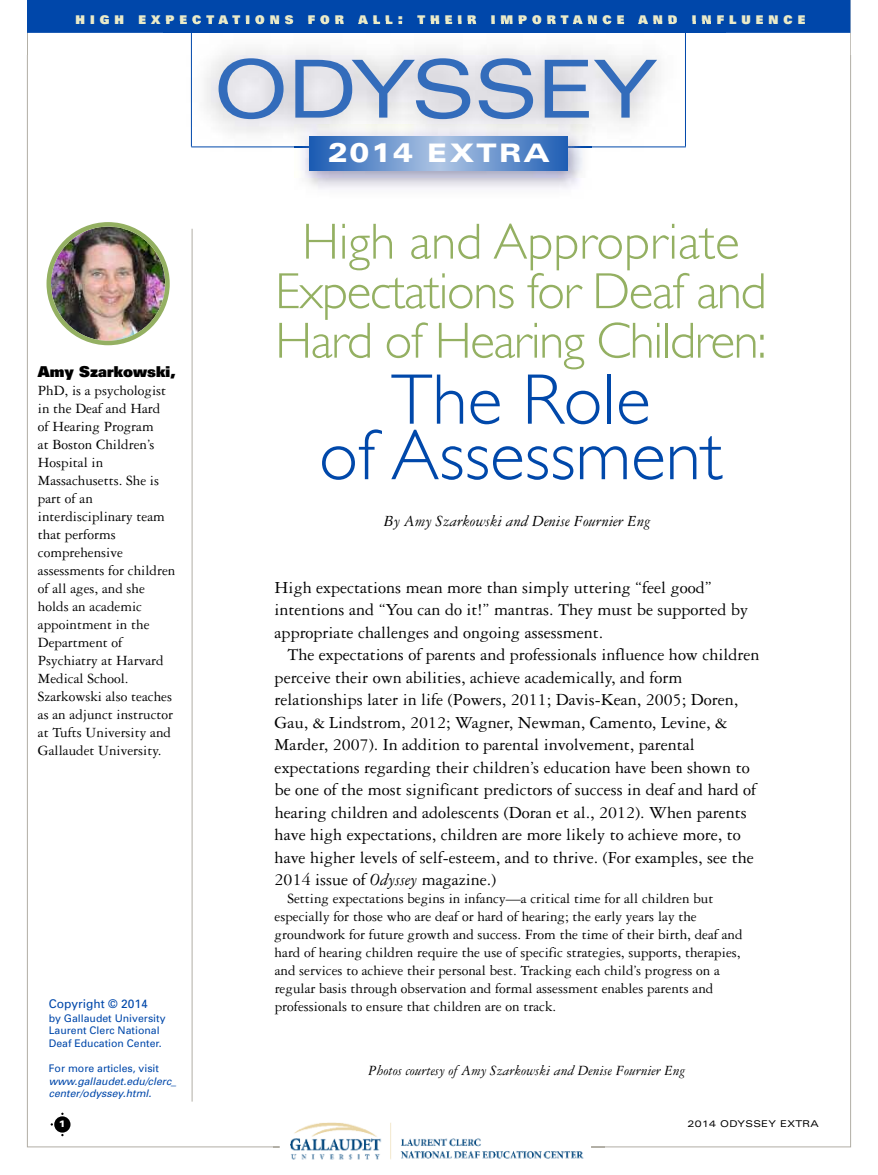
<style>
.page{position:relative;width:878px;height:1175px;background:#fff}
.page>*{position:absolute;margin:0;border:0;box-sizing:border-box;transform-origin:0 0}
.t1{font:expanded 79.95px "Univers";letter-spacing:-.03em;color:#336cbb}
.t2{font:300 72px/55.5px "Gill Sans";color:#0048aa;text-align:center}
.t3{font:300 51px/49.5px "Gill Sans";letter-spacing:-.025em;color:#94b062;text-align:center}
.t4{font:900 expanded 25.5px "Univers";letter-spacing:.075em;color:#fff}
.t5{font:18px/22.5px "Garamond Three";color:#000}
.t6{font:italic 16.5px "Garamond Three";color:#000}
.t7{font:15px/18px "Garamond Three";color:#000}
.t8{font:italic 15px "Garamond Three";color:#000}
.t9{font:900 15px "Univers";color:#000}
.t10{font:900 12px "Univers";letter-spacing:.42em;color:#eaeac8}
.t11{font:12px "Univers";color:#0048aa}
.t12{font:10.5px/12.6px "Univers";color:#0048aa}
.t13{font:italic 10.5px/12.6px "Univers";color:#0048aa}
.t14{font:expanded 9.3px "Univers";letter-spacing:.035em;color:#000}
.t15{font:900 expanded 9.3px "Univers";color:#fff}
.s1{font-size:15px}
.s2{font-size:26.85px}
.s3{font-style:italic}
</style>
<div class="page">
<img style="left:46px;top:222px;width:124px;height:123px">
<img style="left:850px;top:0;width:1px;height:55px">
<svg style="left:27px;top:33px;width:1px;height:22px"></svg>
<div style="left:27px;top:0;width:823px;height:33px;background:#0047aa"></div>
<hr style="left:192px;top:229px;width:1px;height:872px;background:#b1aea5">
<img style="left:163px;top:22px;width:562px;height:126px">
<img style="left:163px;top:22px;width:229px;height:2px">
<img style="left:417px;top:22px;width:305px;height:2px">
<svg style="left:591px;top:1146px;width:13px;height:1px"></svg>
<img style="left:290px;top:1122px;width:294px;height:38px">
<hr style="left:191px;top:146px;width:494px;height:1px;background:#0048aa">
<img style="left:295px;top:124px;width:297px;height:65px">
<img style="left:295px;top:146px;width:297px;height:1px">
<svg style="left:310px;top:136px;width:257px;height:35px;background:#6691cb"></svg>
<hr style="left:191px;top:33px;width:1px;height:114px;background:#0048aa">
<hr style="left:685px;top:33px;width:1px;height:114px;background:#0048aa">
<div style="left:54px;top:1116px;width:16px;height:16px;background:#000;border-radius:50%"></div>
<p class="t10" style="left:75px;top:12px;width:731px">HIGH EXPECTATIONS FOR ALL<span class="s1">:</span> THEIR IMPORTANCE AND INFLUENCE</p>
<h1 class="t1" style="left:212px;top:42px;width:447px">ODYSSEY</h1>
<h3 class="t4" style="left:327px;top:138px;width:224px"><span class="s2">2014</span> EXTRA</h3>
<h3 class="t3" style="left:275px;top:217px;width:493px">High and Appropriate<br>Expectations for Deaf and<br>Hard of Hearing Children:</h3>
<h2 class="t2" style="left:319px;top:372px;width:405px">The Role<br>of Assessment</h2>
<p class="t6" style="left:383px;top:512px;width:268px">By Amy Szarkowski and Denise Fournier Eng</p>
<p class="t9" style="left:38px;top:362px;width:139px">Amy Szarkowski,</p>
<p class="t7" style="left:38px;top:381px;width:139px">PhD, is a psychologist in the Deaf and Hard<br>of Hearing Program<br>at Boston Children’s<br>Hospital in<br>Massachusetts. She is part of an interdisciplinary team that performs comprehensive assessments for children of all ages, and she holds an academic appointment in the<br>Department of<br>Psychiatry at Harvard<br>Medical School.<br>Szarkowski also teaches as an adjunct instructor at Tufts University and<br>Gallaudet University.</p>
<p class="t5" style="left:274px;top:576px;width:475px">High expectations mean more than simply uttering “feel good” intentions and “You can do it!” mantras. They must be supported by appropriate challenges and ongoing assessment.</p>
<p class="t5" style="left:275px;top:643px;width:486px;text-indent:13px">The expectations of parents and professionals influence how children perceive their own abilities, achieve academically, and form relationships later in life (Powers, 2011; Davis-Kean, 2005; Doren, Gau, &amp; Lindstrom, 2012; Wagner, Newman, Camento, Levine, &amp; Marder, 2007). In addition to parental involvement, parental expectations regarding their children’s education have been shown to be one of the most significant predictors of success in deaf and hard of hearing children and adolescents (Doran et al., 2012). When parents have high expectations, children are more likely to achieve more, to have higher levels of self-esteem, and to thrive. (For examples, see the 2014 issue of <span class="s3">Odyssey</span> magazine.)</p>
<p class="t7" style="left:274px;top:889px;width:469px;text-indent:13px">Setting expectations begins in infancy—a critical time for all children but especially for those who are deaf or hard of hearing; the early years lay the groundwork for future growth and success. From the time of their birth, deaf and hard of hearing children require the use of specific strategies, supports, therapies, and services to achieve their personal best. Tracking each child’s progress on a regular basis through observation and formal assessment enables parents and professionals to ensure that children are on track.</p>
<p class="t11" style="left:49px;top:996px;width:100px">Copyright © 2014</p>
<p class="t12" style="left:49px;top:1011px;width:118px">by Gallaudet University<br>Laurent Clerc National<br>Deaf Education Center.</p>
<p class="t12" style="left:49px;top:1062px;width:112px">For more articles, visit</p>
<p class="t13" style="left:49px;top:1074px;width:129px">www.gallaudet.edu/clerc_ center/odyssey.html.</p>
<p class="t15" style="left:59px;top:1118px;width:8px">1</p>
<p class="t14" style="left:687px;top:1118px;width:133px">2014 ODYSSEY EXTRA</p>
<p class="t8" style="left:368px;top:1062px;width:318px">Photos courtesy of Amy Szarkowski and Denise Fournier Eng</p>
</div>
